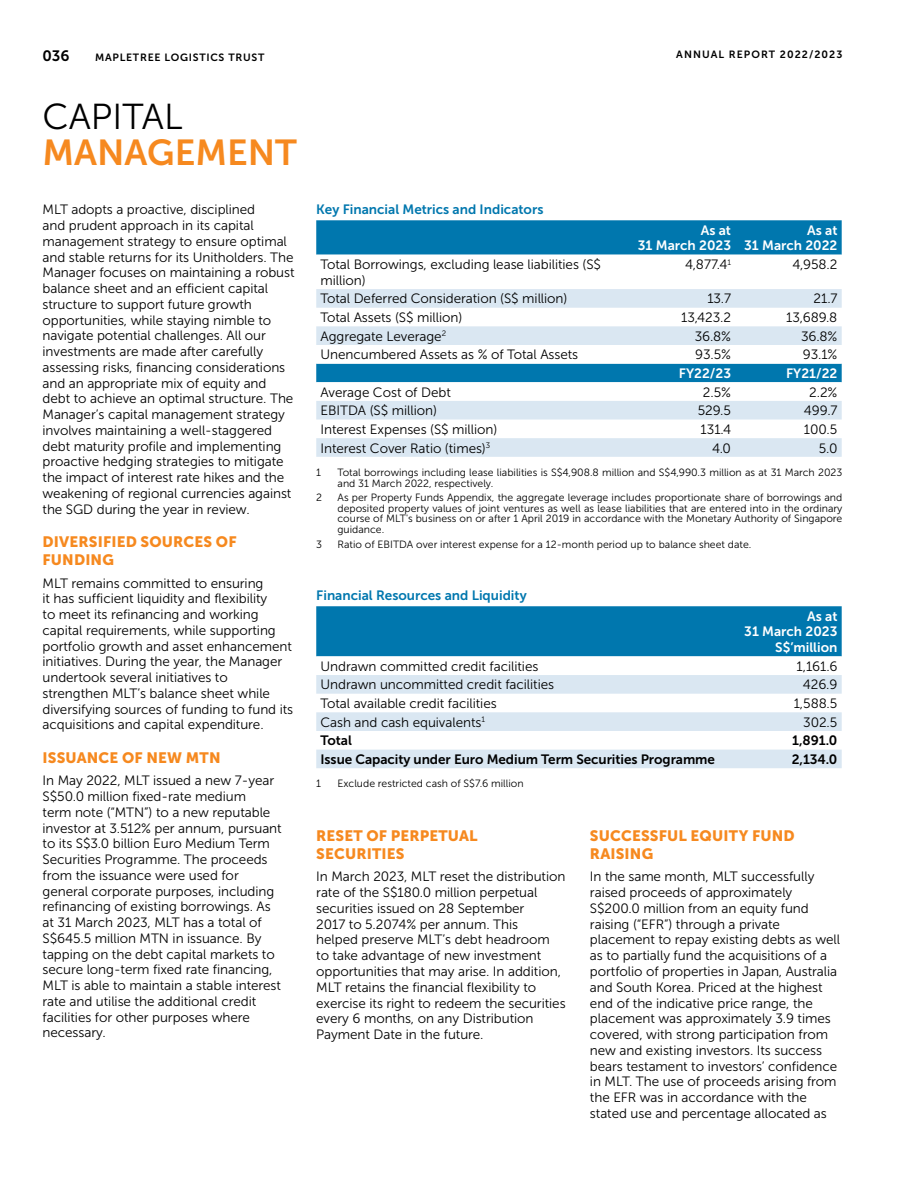
<style>
.page{position:relative;width:919px;height:1191px;background:#fff}
.page>*{position:absolute;margin:0;border:0;box-sizing:border-box;transform-origin:0 0}
.t1{font:36px "Museo Sans 700";color:#f6891f}
.t2{font:36px "Museo Sans 300";color:#000}
.t3{font:15px/18px "Museo Sans 900";letter-spacing:.01em;color:#f6891f}
.t4{font:15px "Museo Sans 700";color:#000}
.t5{font:13.5px/15.8px "Museo Sans 300";letter-spacing:-.005em;color:#000}
.t6{font:13.5px "Museo Sans 700";letter-spacing:-.005em;color:#000}
.t7{font:13.5px/15.8px "Museo Sans 700";color:#fff;text-align:right}
.t8{font:13.5px "Museo Sans 700";color:#0077ae}
.t9{font:10.5px/10.5px "Museo Sans 300";color:#000}
.t10{font:10.5px "Museo Sans 700";letter-spacing:.07em;color:#000}
.t11{font:10.5px "Museo Sans 700";letter-spacing:.1em;color:#000}
</style>
<div class="page">
<div style="left:316px;top:220px;width:525px;height:35px;background:#0077ae"></div>
<svg style="left:316px;top:289px;width:525px;height:168px"></svg>
<div style="left:316px;top:606px;width:525px;height:50px;background:#0077ae"></div>
<svg style="left:316px;top:656px;width:525px;height:1px"></svg>
<svg style="left:316px;top:675px;width:525px;height:93px;fill:#dae7f2"></svg>
<p class="t4" style="left:43px;top:47px;width:29px">036</p>
<p class="t10" style="left:95px;top:51px;width:171px">MAPLETREE LOGISTICS TRUST</p>
<p class="t11" style="left:676px;top:49px;width:168px">ANNUAL REPORT 2022/2023</p>
<h1 class="t2" style="left:43px;top:97px;width:142px">CAPITAL</h1>
<h1 class="t1" style="left:43px;top:133px;width:256px">MANAGEMENT</h1>
<p class="t5" style="left:43px;top:202px;width:253px">MLT adopts a proactive, disciplined<br>and prudent approach in its capital management strategy to ensure optimal and stable returns for its Unitholders. The Manager focuses on maintaining a robust balance sheet and an efficient capital structure to support future growth opportunities, while staying nimble to navigate potential challenges. All our investments are made after carefully assessing risks, financing considerations and an appropriate mix of equity and debt to achieve an optimal structure. The Manager’s capital management strategy involves maintaining a well-staggered debt maturity profile and implementing proactive hedging strategies to mitigate the impact of interest rate hikes and the weakening of regional currencies against the SGD during the year in review.</p>
<p class="t3" style="left:43px;top:533px;width:195px">DIVERSIFIED SOURCES OF<br>FUNDING</p>
<p class="t5" style="left:43px;top:575px;width:252px">MLT remains committed to ensuring<br>it has sufficient liquidity and flexibility<br>to meet its refinancing and working capital requirements, while supporting portfolio growth and asset enhancement initiatives. During the year, the Manager undertook several initiatives to strengthen MLT’s balance sheet while diversifying sources of funding to fund its acquisitions and capital expenditure.</p>
<p class="t3" style="left:43px;top:749px;width:180px">ISSUANCE OF NEW MTN</p>
<p class="t5" style="left:43px;top:773px;width:241px">In May 2022, MLT issued a new 7-year S$50.0 million fixed-rate medium<br>term note (“MTN”) to a new reputable investor at 3.512% per annum, pursuant to its S$3.0 billion Euro Medium Term Securities Programme. The proceeds from the issuance were used for general corporate purposes, including refinancing of existing borrowings. As at 31 March 2023, MLT has a total of S$645.5 million MTN in issuance. By tapping on the debt capital markets to secure long-term fixed rate financing, MLT is able to maintain a stable interest rate and utilise the additional credit facilities for other purposes where necessary.</p>
<p class="t8" style="left:316px;top:202px;width:229px">Key Financial Metrics and Indicators</p>
<p class="t7" style="left:638px;top:222px;width:95px">As at<br>31 March 2023</p>
<p class="t7" style="left:744px;top:222px;width:95px">As at<br>31 March 2022</p>
<p class="t5" style="left:320px;top:257px;width:282px">Total Borrowings, excluding lease liabilities (S$ million)</p>
<p class="t5" style="left:685px;top:257px;width:47px">4,877.4<sup>1</sup></p>
<p class="t5" style="left:792px;top:257px;width:46px">4,958.2</p>
<p class="t5" style="left:320px;top:291px;width:248px">Total Deferred Consideration (S$ million)</p>
<p class="t5" style="left:707px;top:291px;width:25px">13.7</p>
<p class="t5" style="left:813px;top:291px;width:25px">21.7</p>
<p class="t5" style="left:320px;top:310px;width:143px">Total Assets (S$ million)</p>
<p class="t5" style="left:681px;top:310px;width:51px">13,423.2</p>
<p class="t5" style="left:786px;top:310px;width:53px">13,689.8</p>
<p class="t5" style="left:320px;top:328px;width:127px">Aggregate Leverage<sup>2</sup></p>
<p class="t5" style="left:694px;top:328px;width:38px">36.8%</p>
<p class="t5" style="left:801px;top:328px;width:38px">36.8%</p>
<p class="t5" style="left:320px;top:347px;width:259px">Unencumbered Assets as % of Total Assets</p>
<p class="t5" style="left:695px;top:347px;width:37px">93.5%</p>
<p class="t5" style="left:802px;top:347px;width:36px">93.1%</p>
<p class="t7" style="left:679px;top:365px;width:54px">FY22/23</p>
<p class="t7" style="left:786px;top:365px;width:53px">FY21/22</p>
<p class="t5" style="left:320px;top:384px;width:132px">Average Cost of Debt</p>
<p class="t5" style="left:702px;top:384px;width:30px">2.5%</p>
<p class="t5" style="left:809px;top:384px;width:30px">2.2%</p>
<p class="t5" style="left:320px;top:403px;width:118px">EBITDA (S$ million)</p>
<p class="t5" style="left:697px;top:403px;width:35px">529.5</p>
<p class="t5" style="left:803px;top:403px;width:35px">499.7</p>
<p class="t5" style="left:320px;top:421px;width:178px">Interest Expenses (S$ million)</p>
<p class="t5" style="left:700px;top:421px;width:32px">131.4</p>
<p class="t5" style="left:803px;top:421px;width:35px">100.5</p>
<p class="t5" style="left:320px;top:440px;width:171px">Interest Cover Ratio (times)<sup>3</sup></p>
<p class="t5" style="left:712px;top:440px;width:21px">4.0</p>
<p class="t5" style="left:818px;top:440px;width:20px">5.0</p>
<p class="t9" style="left:316px;top:467px;width:6px">1</p>
<p class="t9" style="left:337px;top:467px;width:506px">Total borrowings including lease liabilities is S$4,908.8 million and S$4,990.3 million as at 31 March 2023 and 31 March 2022, respectively.</p>
<p class="t9" style="left:316px;top:492px;width:7px">2</p>
<p class="t9" style="left:337px;top:492px;width:506px;text-align:justify">As per Property Funds Appendix, the aggregate leverage includes proportionate share of borrowings and deposited property values of joint ventures as well as lease liabilities that are entered into in the ordinary course of MLT's business on or after 1 April 2019 in accordance with the Monetary Authority of Singapore guidance.</p>
<p class="t9" style="left:316px;top:539px;width:7px">3</p>
<p class="t9" style="left:337px;top:539px;width:415px">Ratio of EBITDA over interest expense for a 12-month period up to balance sheet date.</p>
<p class="t8" style="left:316px;top:588px;width:212px">Financial Resources and Liquidity</p>
<p class="t7" style="left:744px;top:608px;width:95px">As at<br>31 March 2023<br>S$’million</p>
<p class="t5" style="left:320px;top:658px;width:219px">Undrawn committed credit facilities</p>
<p class="t5" style="left:796px;top:658px;width:42px">1,161.6</p>
<p class="t5" style="left:320px;top:677px;width:235px">Undrawn uncommitted credit facilities</p>
<p class="t5" style="left:802px;top:677px;width:36px">426.9</p>
<p class="t5" style="left:320px;top:695px;width:178px">Total available credit facilities</p>
<p class="t5" style="left:793px;top:695px;width:45px">1,588.5</p>
<p class="t5" style="left:320px;top:714px;width:166px">Cash and cash equivalents<sup>1</sup></p>
<p class="t5" style="left:803px;top:714px;width:36px">302.5</p>
<p class="t6" style="left:320px;top:733px;width:33px">Total</p>
<p class="t6" style="left:792px;top:733px;width:47px">1,891.0</p>
<p class="t6" style="left:320px;top:752px;width:396px">Issue Capacity under Euro Medium Term Securities Programme</p>
<p class="t6" style="left:791px;top:752px;width:47px">2,134.0</p>
<p class="t9" style="left:316px;top:778px;width:6px">1</p>
<p class="t9" style="left:337px;top:778px;width:187px">Exclude restricted cash of S$7.6 million</p>
<p class="t3" style="left:316px;top:827px;width:163px">RESET OF PERPETUAL<br>SECURITIES</p>
<p class="t5" style="left:316px;top:869px;width:251px">In March 2023, MLT reset the distribution rate of the S$180.0 million perpetual securities issued on 28 September<br>2017 to 5.2074% per annum. This<br>helped preserve MLT’s debt headroom to take advantage of new investment opportunities that may arise. In addition, MLT retains the financial flexibility to exercise its right to redeem the securities every 6 months, on any Distribution Payment Date in the future.</p>
<p class="t3" style="left:590px;top:827px;width:206px">SUCCESSFUL EQUITY FUND<br>RAISING</p>
<p class="t5" style="left:590px;top:869px;width:251px">In the same month, MLT successfully raised proceeds of approximately S$200.0 million from an equity fund raising (“EFR”) through a private placement to repay existing debts as well as to partially fund the acquisitions of a portfolio of properties in Japan, Australia and South Korea. Priced at the highest end of the indicative price range, the placement was approximately 3.9 times covered, with strong participation from new and existing investors. Its success bears testament to investors’ confidence in MLT. The use of proceeds arising from the EFR was in accordance with the stated use and percentage allocated as</p>
</div>
